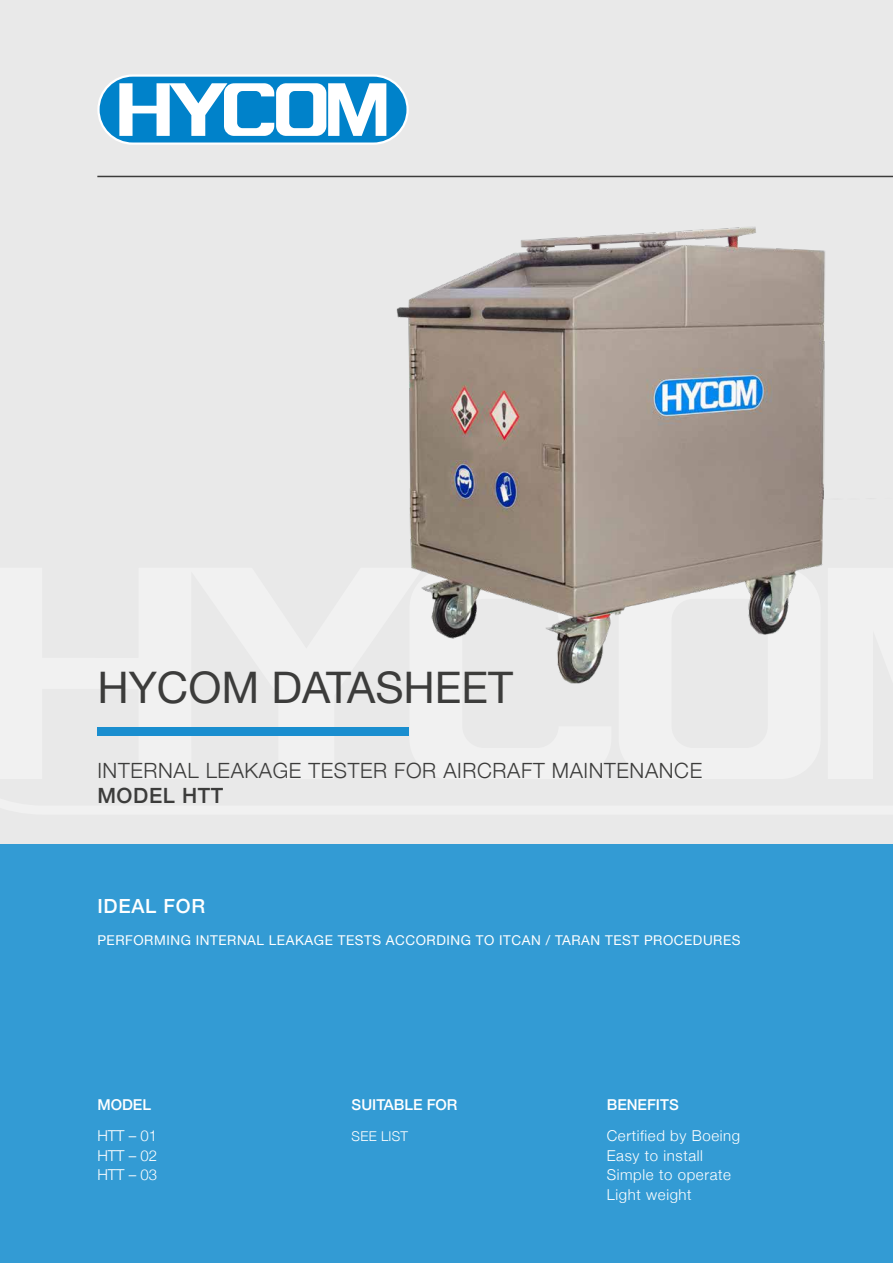
<style>
.page{position:relative;width:893px;height:1263px;background:#fff}
.page>*{position:absolute;margin:0;border:0;box-sizing:border-box;transform-origin:0 0}
.t1{font:43.5px "Helvetica Neue";color:#3c3c3b}
.t2{font:300 21px "Helvetica Neue";letter-spacing:.03em;color:#3c3c3b}
.t3{font:500 21px "Helvetica Neue";letter-spacing:.03em;color:#3c3c3b}
.t4{font:500 19.5px "Helvetica Neue";letter-spacing:.04em;color:#fff}
.t5{font:300 15px/19.5px "Helvetica Neue";letter-spacing:.04em;color:#fff;text-align:justify}
.t6{font:500 15px "Helvetica Neue";color:#fff}
.t7{font:13.5px "Helvetica Neue";letter-spacing:.04em;color:#fff}
.t8{font:300 13.5px "Helvetica Neue";letter-spacing:.02em;color:#fff}
</style>
<div class="page">
<div style="left:0;top:0;width:893px;height:861px;background:#e9e9e9"></div>
<div style="left:0;top:844px;width:893px;height:419px;background:#339bd4"></div>
<svg style="left:97px;top:74px;width:312px;height:71px;background:#7bbde2"></svg>
<div style="left:97px;top:727px;width:312px;height:9px;background:#1a8ecf"></div>
<hr style="left:97px;top:176px;width:796px;height:1px;background:#3c3c3b">
<img style="left:396px;top:227px;width:429px;height:457px">
<h1 class="t1" style="left:97px;top:656px;width:417px">HYCOM DATASHEET</h1>
<h2 class="t2" style="left:97px;top:753px;width:606px">INTERNAL LEAKAGE TESTER FOR AIRCRAFT MAINTENANCE</h2>
<h2 class="t3" style="left:97px;top:778px;width:128px">MODEL HTT</h2>
<h3 class="t4" style="left:97px;top:890px;width:109px">IDEAL FOR</h3>
<p class="t7" style="left:97px;top:930px;width:645px">PERFORMING INTERNAL LEAKAGE TESTS ACCORDING TO ITCAN / TARAN TEST PROCEDURES</p>
<p class="t6" style="left:97px;top:1092px;width:55px">MODEL</p>
<p class="t5" style="left:97px;top:1125px;width:61px">HTT – 01<br>HTT – 02<br>HTT – 03</p>
<p class="t6" style="left:352px;top:1092px;width:107px">SUITABLE FOR</p>
<p class="t8" style="left:352px;top:1125px;width:58px">SEE LIST</p>
<p class="t6" style="left:607px;top:1092px;width:73px">BENEFITS</p>
<p class="t5" style="left:607px;top:1125px;width:135px;text-align:left">Certified by Boeing<br>Easy to install<br>Simple to operate<br>Light weight</p>
</div>
